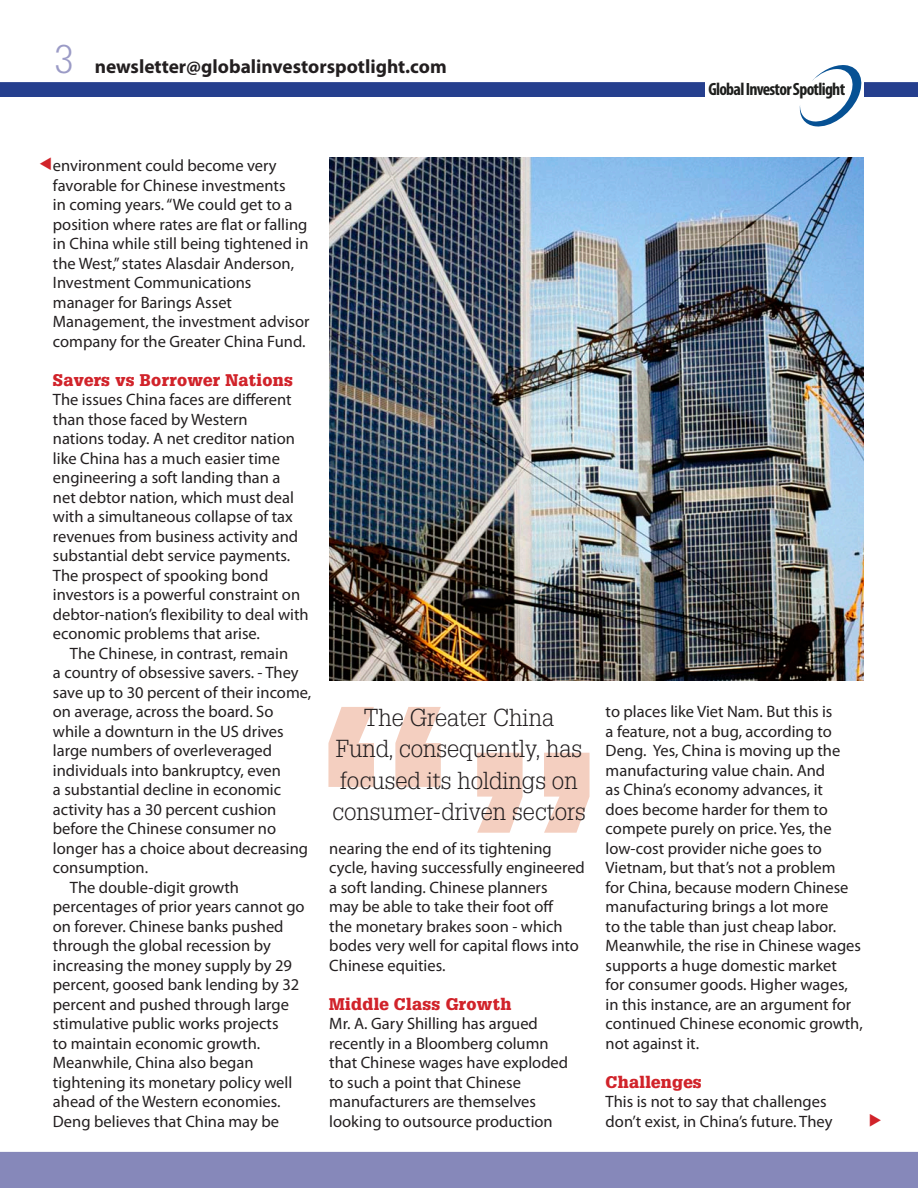
<style>
.page{position:relative;width:918px;height:1188px;background:#fff}
.page>*{position:absolute;margin:0;border:0;box-sizing:border-box;transform-origin:0 0}
.t1{font:900 261.3px "Glypha";color:#f4cfc0}
.t2{font:300 39px "Glypha";color:#9b9bc6}
.GIS_quote{font:300 24px/31.5px "Glypha";color:#231f20;text-align:center}
.t3{font:700 19.35px "Myriad Pro";color:#231f20}
.t4{font:700 condensed 17.85px "Myriad Pro";letter-spacing:-.04em;color:#1e1f1d}
.gis_body_1{font:16.5px/19.5px "Myriad Pro";color:#231f20}
.GIS_x_head{font:900 16.5px "Glypha";letter-spacing:.02em;color:#d1232a}
</style>
<div class="page">
<div style="left:0;top:0;width:918px;height:97px;background:#253f8e"></div>
<div style="left:0;top:0;width:918px;height:82px;background:#fff"></div>
<div style="left:706px;top:16px;width:158px;height:122px;background:#fff"></div>
<svg style="left:799px;top:65px;width:62px;height:61px"></svg>
<div style="left:0;top:1151px;width:918px;height:37px;background:#8688ba"></div>
<img style="left:329px;top:157px;width:534px;height:523px">
<p class="t2" style="left:54px;top:37px;width:21px">3</p>
<p class="t3" style="left:95px;top:54px;width:353px">newsletter@globalinvestorspotlight.com</p>
<p class="t4" style="left:708px;top:78px;width:138px">Global Investor Spotlight</p>
<p class="gis_body_1" style="left:53px;top:155px;width:258px">environment could become very favorable for Chinese investments<br>in coming years. “We could get to a position where rates are flat or falling in China while still being tightened in the West,” states Alasdair Anderson, Investment Communications manager for Barings Asset Management, the investment advisor company for the Greater China Fund.</p>
<p class="GIS_x_head" style="left:53px;top:370px;width:242px">Savers vs Borrower Nations</p>
<p class="gis_body_1" style="left:53px;top:389px;width:257px">The issues China faces are different than those faced by Western<br>nations today. A net creditor nation like China has a much easier time engineering a soft landing than a<br>net debtor nation, which must deal with a simultaneous collapse of tax revenues from business activity and substantial debt service payments.<br>The prospect of spooking bond investors is a powerful constraint on debtor-nation’s flexibility to deal with economic problems that arise.</p>
<p class="gis_body_1" style="left:53px;top:643px;width:260px;text-indent:17px">The Chinese, in contrast, remain<br>a country of obsessive savers. - They save up to 30 percent of their income, on average, across the board. So while a downturn in the US drives large numbers of overleveraged individuals into bankruptcy, even<br>a substantial decline in economic activity has a 30 percent cushion before the Chinese consumer no longer has a choice about decreasing consumption.</p>
<p class="gis_body_1" style="left:53px;top:877px;width:253px;text-indent:17px">The double-digit growth percentages of prior years cannot go on forever. Chinese banks pushed through the global recession by increasing the money supply by 29 percent, goosed bank lending by 32 percent and pushed through large stimulative public works projects<br>to maintain economic growth.<br>Meanwhile, China also began tightening its monetary policy well ahead of the Western economies.<br>Deng believes that China may be</p>
<p class="t1" style="left:312px;top:642px;width:147px">“</p>
<p class="GIS_quote" style="left:332px;top:702px;width:255px">The Greater China<br>Fund, consequently, has focused its holdings on consumer-driven sectors</p>
<p class="t1" style="left:606px;top:897px;width:147px;rotate:-180deg">“</p>
<p class="gis_body_1" style="left:329px;top:838px;width:257px">nearing the end of its tightening cycle, having successfully engineered a soft landing. Chinese planners<br>may be able to take their foot off<br>the monetary brakes soon - which bodes very well for capital flows into<br>Chinese equities.</p>
<p class="GIS_x_head" style="left:329px;top:994px;width:184px">Middle Class Growth</p>
<p class="gis_body_1" style="left:329px;top:1014px;width:240px">Mr. A. Gary Shilling has argued recently in a Bloomberg column that Chinese wages have exploded to such a point that Chinese manufacturers are themselves looking to outsource production</p>
<p class="gis_body_1" style="left:606px;top:702px;width:259px">to places like Viet Nam. But this is<br>a feature, not a bug, according to<br>Deng. Yes, China is moving up the manufacturing value chain. And<br>as China’s economy advances, it<br>does become harder for them to compete purely on price. Yes, the low-cost provider niche goes to<br>Vietnam, but that’s not a problem<br>for China, because modern Chinese manufacturing brings a lot more<br>to the table than just cheap labor.<br>Meanwhile, the rise in Chinese wages supports a huge domestic market<br>for consumer goods. Higher wages, in this instance, are an argument for continued Chinese economic growth, not against it.</p>
<p class="GIS_x_head" style="left:606px;top:1072px;width:98px">Challenges</p>
<p class="gis_body_1" style="left:606px;top:1092px;width:228px">This is not to say that challenges don’t exist, in China’s future. They</p>
</div>
